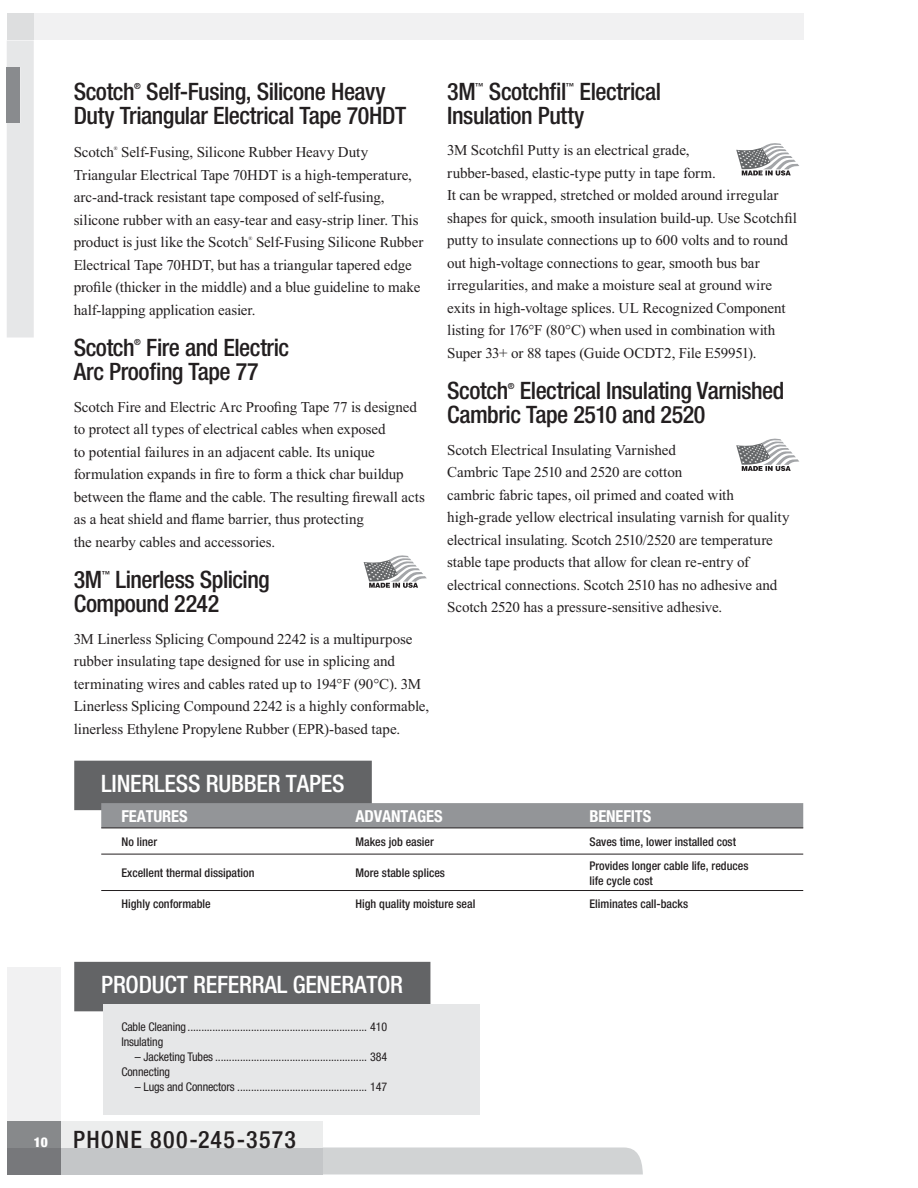
<style>
.page{position:relative;width:918px;height:1188px;background:#fff}
.page>*{position:absolute;margin:0;border:0;box-sizing:border-box;transform-origin:0 0}
.t1{font:500 condensed 24px/24px "Helvetica Neue";letter-spacing:-.015em;color:#231f20}
.t2{font:500 condensed 24px "Helvetica Neue";letter-spacing:-.01em;color:#fff}
.t3{font:500 condensed 24px "Helvetica Neue";letter-spacing:.05em;color:#231f20}
.t4{font:700 condensed 16.5px "Helvetica Neue";letter-spacing:-.01em;color:#fff}
.t5{font:15px/22.5px "Times New Roman";letter-spacing:-.005em;color:#231f20}
.t6{font:condensed 12px/15px "Helvetica Neue";letter-spacing:-.01em;color:#231f20}
.t7{font:500 condensed 12px/15px "Helvetica Neue";color:#231f20}
.t8{font:500 condensed 8.4px "Helvetica Neue";color:#231f20}
.t9{font:5.25px "Times New Roman";color:#231f20}
.s1{font-weight:900;font-size:13.5px;color:#fff}
</style>
<div class="page">
<div style="left:7px;top:967px;width:54px;height:154px;background:#f1f1f2"></div>
<div style="left:7px;top:40px;width:27px;height:298px;background:#e6e7e8"></div>
<div style="left:61px;top:1121px;width:262px;height:27px;background:#eceded"></div>
<div style="left:7px;top:1121px;width:54px;height:27px;background:#87898b"></div>
<div style="left:34px;top:14px;width:769px;height:26px;background:#f1f1f2"></div>
<div style="left:7px;top:14px;width:27px;height:26px;background:#dddedf"></div>
<div style="left:323px;top:1148px;width:320px;height:27px;background:#d1d3d4"></div>
<div style="left:61px;top:1148px;width:262px;height:27px;background:#c4c6c8"></div>
<div style="left:7px;top:1148px;width:54px;height:27px;background:#77787b"></div>
<div style="left:7px;top:68px;width:13px;height:55px;background:#898b8e"></div>
<svg style="left:363px;top:555px;width:64px;height:33px"></svg>
<svg style="left:736px;top:438px;width:63px;height:33px"></svg>
<svg style="left:736px;top:143px;width:63px;height:33px"></svg>
<div style="left:74px;top:761px;width:298px;height:49px;background:#636466"></div>
<div style="left:101px;top:803px;width:702px;height:25px;background:#939598"></div>
<hr style="left:101px;top:854px;width:702px;height:1px;background:#231f20">
<hr style="left:101px;top:890px;width:702px;height:1px;background:#231f20">
<hr style="left:101px;top:828px;width:702px;height:1px;background:#231f20">
<div style="left:74px;top:962px;width:356px;height:49px;background:#636466"></div>
<div style="left:103px;top:1004px;width:376px;height:111px;background:#e6e7e8"></div>
<h1 class="t1" style="left:74px;top:81px;width:334px;text-indent:73px">Self-Fusing, Silicone Heavy<br>Duty Triangular Electrical Tape 70HDT</h1>
<p class="t5" style="left:74px;top:142px;width:42px">Scotch</p>
<p class="t9" style="left:114px;top:147px;width:5px">®</p>
<h1 class="t1" style="left:74px;top:81px;width:63px">Scotch</h1>
<p class="t8" style="left:134px;top:83px;width:8px">®</p>
<p class="t5" style="left:74px;top:142px;width:346px;text-indent:48px">Self-Fusing, Silicone Rubber Heavy Duty Triangular Electrical Tape 70HDT is a high-temperature, arc-and-track resistant tape composed of self-fusing, silicone rubber with an easy-tear and easy-strip liner. This product is just like the Scotch</p>
<p class="t5" style="left:74px;top:232px;width:351px;text-indent:182px">Self-Fusing Silicone Rubber Electrical Tape 70HDT, but has a triangular tapered edge profile (thicker in the middle) and a blue guideline to make half-lapping application easier.</p>
<h1 class="t1" style="left:74px;top:338px;width:63px">Scotch</h1>
<p class="t8" style="left:134px;top:339px;width:8px">®</p>
<p class="t9" style="left:249px;top:237px;width:5px">®</p>
<h1 class="t1" style="left:74px;top:338px;width:217px;text-indent:73px">Fire and Electric<br>Arc Proofing Tape 77</h1>
<p class="t5" style="left:74px;top:397px;width:353px">Scotch Fire and Electric Arc Proofing Tape 77 is designed to protect all types of electrical cables when exposed<br>to potential failures in an adjacent cable. Its unique formulation expands in fire to form a thick char buildup between the flame and the cable. The resulting firewall acts as a heat shield and flame barrier, thus protecting<br>the nearby cables and accessories.</p>
<h1 class="t1" style="left:74px;top:570px;width:30px">3M</h1>
<p class="t8" style="left:102px;top:571px;width:10px">™</p>
<h1 class="t1" style="left:74px;top:570px;width:198px;text-indent:42px">Linerless Splicing<br>Compound 2242</h1>
<p class="t5" style="left:74px;top:629px;width:357px">3M Linerless Splicing Compound 2242 is a multipurpose rubber insulating tape designed for use in splicing and terminating wires and cables rated up to 194°F (90°C). 3M Linerless Splicing Compound 2242 is a highly conformable, linerless Ethylene Propylene Rubber (EPR)-based tape.</p>
<h1 class="t1" style="left:447px;top:81px;width:30px">3M</h1>
<p class="t8" style="left:475px;top:83px;width:10px">™</p>
<h1 class="t1" style="left:489px;top:81px;width:79px">Scotchfil</h1>
<p class="t8" style="left:566px;top:83px;width:10px">™</p>
<h1 class="t1" style="left:447px;top:81px;width:215px;text-indent:132px">Electrical<br>Insulation Putty</h1>
<p class="t5" style="left:447px;top:140px;width:351px">3M Scotchfil Putty is an electrical grade,<br>rubber-based, elastic-type putty in tape form.<br>It can be wrapped, stretched or molded around irregular shapes for quick, smooth insulation build-up. Use Scotchfil putty to insulate connections up to 600 volts and to round out high-voltage connections to gear, smooth bus bar irregularities, and make a moisture seal at ground wire exits in high-voltage splices. UL Recognized Component listing for 176°F (80°C) when used in combination with Super 33+ or 88 tapes (Guide OCDT2, File E59951).</p>
<h1 class="t1" style="left:447px;top:381px;width:63px">Scotch</h1>
<p class="t8" style="left:508px;top:383px;width:8px">®</p>
<h1 class="t1" style="left:447px;top:381px;width:339px;text-indent:73px">Electrical Insulating Varnished<br>Cambric Tape 2510 and 2520</h1>
<p class="t5" style="left:447px;top:440px;width:344px">Scotch Electrical Insulating Varnished<br>Cambric Tape 2510 and 2520 are cotton<br>cambric fabric tapes, oil primed and coated with high-grade yellow electrical insulating varnish for quality electrical insulating. Scotch 2510/2520 are temperature stable tape products that allow for clean re-entry of electrical connections. Scotch 2510 has no adhesive and Scotch 2520 has a pressure-sensitive adhesive.</p>
<h1 class="t2" style="left:101px;top:775px;width:245px">LINERLESS RUBBER TAPES</h1>
<p class="t4" style="left:122px;top:810px;width:68px">FEATURES</p>
<p class="t4" style="left:356px;top:810px;width:89px">ADVANTAGES</p>
<p class="t4" style="left:590px;top:810px;width:63px">BENEFITS</p>
<p class="t7" style="left:122px;top:835px;width:37px">No liner</p>
<p class="t7" style="left:356px;top:835px;width:80px">Makes job easier</p>
<p class="t7" style="left:590px;top:835px;width:148px">Saves time, lower installed cost</p>
<p class="t7" style="left:122px;top:866px;width:135px">Excellent thermal dissipation</p>
<p class="t7" style="left:356px;top:866px;width:91px">More stable splices</p>
<p class="t7" style="left:590px;top:859px;width:161px">Provides longer cable life, reduces life cycle cost</p>
<p class="t7" style="left:122px;top:897px;width:91px">Highly conformable</p>
<p class="t7" style="left:356px;top:897px;width:121px">High quality moisture seal</p>
<p class="t7" style="left:590px;top:897px;width:100px">Eliminates call-backs</p>
<h1 class="t2" style="left:101px;top:976px;width:303px">PRODUCT REFERRAL GENERATOR</h1>
<p class="t6" style="left:121px;top:1021px;width:267px">Cable Cleaning ................................................................. 410<br>Insulating</p>
<p class="t6" style="left:121px;top:1051px;width:267px;text-indent:14px">– Jacketing Tubes ....................................................... 384<br>Connecting</p>
<p class="t6" style="left:135px;top:1081px;width:254px">– Lugs and Connectors ............................................... 147</p>
<h1 class="t3" style="left:34px;top:1130px;width:264px"><span class="s1">10</span> PHONE 800-245-3573</h1>
</div>
